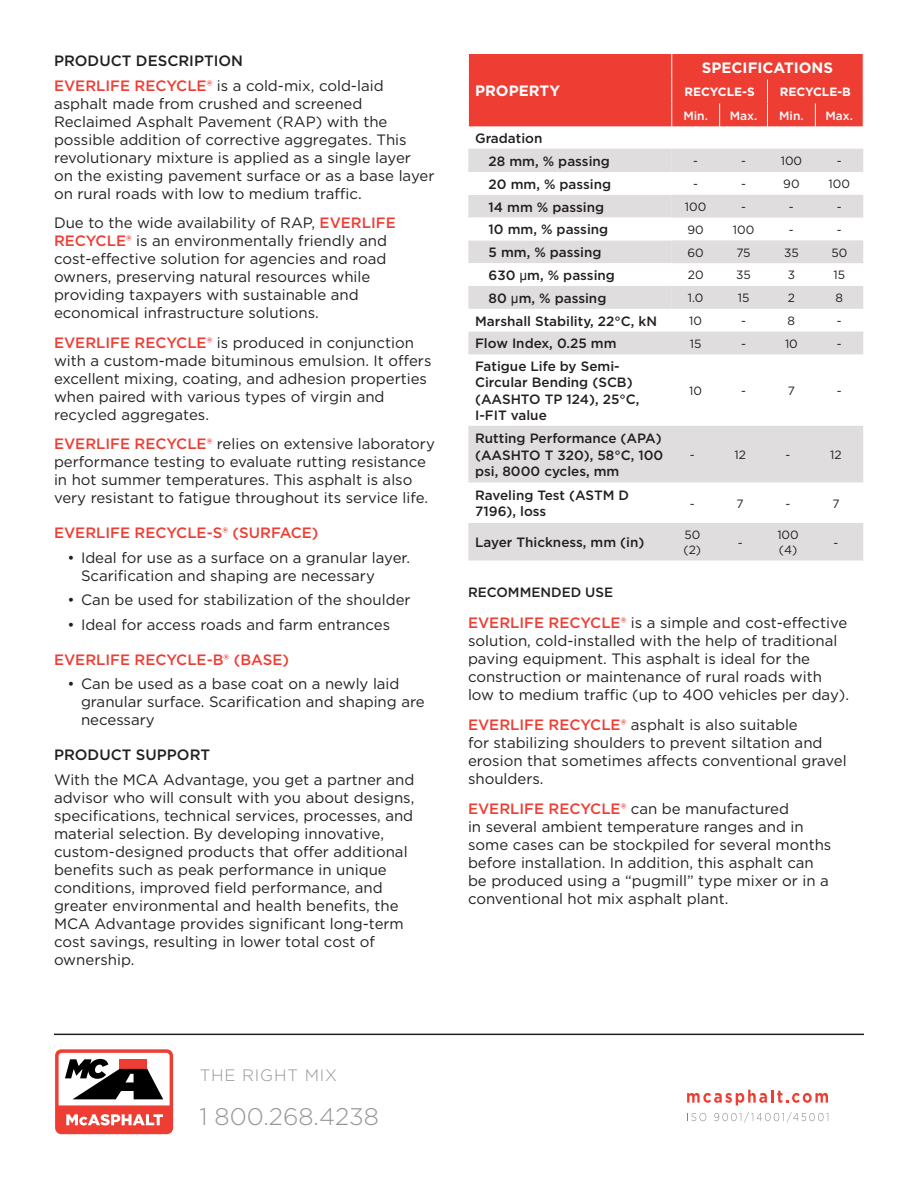
<style>
.page{position:relative;width:918px;height:1188px;background:#fff}
.page>*{position:absolute;margin:0;border:0;box-sizing:border-box;transform-origin:0 0}
.t1{font:300 24px "Gotham";color:#939598}
.t2{font:300 16.5px "Gotham";letter-spacing:.05em;color:#939598}
.Paragraph{font:15px/18px "Gotham";color:#231f20}
.Heading_1{font:500 15px "Gotham";color:#ee3e34}
.Heading_1-2{font:500 15px "Gotham";color:#231f20}
.Heading_1_Centered{font:700 15px "Gotham";color:#fff}
.Heading_1-3{font:700 15px "Gotham";color:#fff}
.Column_1{font:500 13.5px/16.2px "Gotham";color:#231f20}
.Heading_1-4{font:500 13.5px "Gotham";color:#231f20}
.Reference_Data{font:12px/14.4px "Gotham";color:#231f20}
.Heading_2{font:500 12px "Gotham";color:#fff}
.Heading_1_Centered-2{font:700 12px "Gotham";color:#fff}
.Heading_1-5{font:700 12px "Gotham";color:#fff}
.s1{font-weight:500;color:#ee3e34}
.s2{font-family:"Arial";font-weight:400}
</style>
<div class="page">
<svg style="left:687px;top:1090px;width:141px;height:15px"></svg>
<svg style="left:687px;top:1113px;width:19px;height:8px"></svg>
<svg style="left:714px;top:1112px;width:114px;height:11px"></svg>
<hr style="left:54px;top:1034px;width:810px;height:1px;background:#231f20">
<svg style="left:55px;top:1049px;width:118px;height:85px"></svg>
<svg style="left:468px;top:149px;width:395px;height:205px;fill:#dfddde"></svg>
<svg style="left:468px;top:149px;width:204px;height:160px"></svg>
<svg style="left:468px;top:426px;width:395px;height:134px;fill:#dfddde"></svg>
<div style="left:468px;top:54px;width:396px;height:73px;background:#ee3e34"></div>
<p class="Heading_1-2" style="left:54px;top:51px;width:191px">PRODUCT DESCRIPTION</p>
<p class="Paragraph" style="left:54px;top:76px;width:382px"><span class="s1">EVERLIFE RECYCLE®</span> is a cold-mix, cold-laid asphalt made from crushed and screened Reclaimed Asphalt Pavement (RAP) with the possible addition of corrective aggregates. This revolutionary mixture is applied as a single layer<br>on the existing pavement surface or as a base layer on rural roads with low to medium traffic.</p>
<p class="Paragraph" style="left:54px;top:214px;width:343px">Due to the wide availability of RAP, <span class="s1">EVERLIFE RECYCLE®</span> is an environmentally friendly and cost-effective solution for agencies and road owners, preserving natural resources while providing taxpayers with sustainable and economical infrastructure solutions.</p>
<p class="Paragraph" style="left:54px;top:333px;width:379px"><span class="s1">EVERLIFE RECYCLE®</span> is produced in conjunction with a custom-made bituminous emulsion. It offers excellent mixing, coating, and adhesion properties when paired with various types of virgin and recycled aggregates.</p>
<p class="Paragraph" style="left:54px;top:435px;width:382px"><span class="s1">EVERLIFE RECYCLE®</span> relies on extensive laboratory performance testing to evaluate rutting resistance in hot summer temperatures. This asphalt is also very resistant to fatigue throughout its service life.</p>
<p class="Heading_1" style="left:54px;top:523px;width:266px">EVERLIFE RECYCLE-S® (SURFACE)</p>
<p class="Paragraph" style="left:81px;top:548px;width:331px;text-indent:-14px">• Ideal for use as a surface on a granular layer.<br>Scarification and shaping are necessary</p>
<p class="Paragraph" style="left:68px;top:591px;width:345px">• Can be used for stabilization of the shoulder</p>
<p class="Paragraph" style="left:68px;top:616px;width:324px">• Ideal for access roads and farm entrances</p>
<p class="Heading_1" style="left:54px;top:650px;width:237px">EVERLIFE RECYCLE-B® (BASE)</p>
<p class="Paragraph" style="left:81px;top:675px;width:345px;text-indent:-14px">• Can be used as a base coat on a newly laid granular surface. Scarification and shaping are necessary</p>
<p class="Heading_1-2" style="left:54px;top:745px;width:158px">PRODUCT SUPPORT</p>
<p class="Paragraph" style="left:54px;top:770px;width:362px">With the MCA Advantage, you get a partner and advisor who will consult with you about designs, specifications, technical services, processes, and material selection. By developing innovative, custom-designed products that offer additional benefits such as peak performance in unique conditions, improved field performance, and greater environmental and health benefits, the MCA Advantage provides significant long-term cost savings, resulting in lower total cost of ownership.</p>
<p class="Heading_1-3" style="left:475px;top:81px;width:86px">PROPERTY</p>
<p class="Heading_1_Centered" style="left:702px;top:57px;width:133px">SPECIFICATIONS</p>
<p class="Heading_1_Centered-2" style="left:685px;top:84px;width:72px">RECYCLE-S</p>
<p class="Heading_1-5" style="left:780px;top:84px;width:73px">RECYCLE-B</p>
<p class="Heading_2" style="left:683px;top:108px;width:26px">Min.</p>
<p class="Heading_2" style="left:730px;top:108px;width:29px">Max.</p>
<p class="Heading_2" style="left:779px;top:108px;width:26px">Min.</p>
<p class="Heading_2" style="left:825px;top:108px;width:29px">Max.</p>
<p class="Column_1" style="left:475px;top:130px;width:69px">Gradation</p>
<p class="Column_1" style="left:489px;top:153px;width:123px">28 mm, % passing</p>
<p class="Reference_Data" style="left:693px;top:153px;width:6px">-</p>
<p class="Reference_Data" style="left:741px;top:153px;width:6px">-</p>
<p class="Reference_Data" style="left:781px;top:153px;width:23px">100</p>
<p class="Reference_Data" style="left:837px;top:153px;width:6px">-</p>
<p class="Column_1" style="left:489px;top:176px;width:124px">20 mm, % passing</p>
<p class="Reference_Data" style="left:693px;top:176px;width:6px">-</p>
<p class="Reference_Data" style="left:741px;top:176px;width:6px">-</p>
<p class="Reference_Data" style="left:783px;top:176px;width:18px">90</p>
<p class="Reference_Data" style="left:829px;top:176px;width:23px">100</p>
<p class="Column_1" style="left:489px;top:199px;width:117px">14 mm % passing</p>
<p class="Reference_Data" style="left:685px;top:199px;width:23px">100</p>
<p class="Reference_Data" style="left:741px;top:199px;width:6px">-</p>
<p class="Reference_Data" style="left:789px;top:199px;width:6px">-</p>
<p class="Reference_Data" style="left:837px;top:199px;width:6px">-</p>
<p class="Column_1" style="left:489px;top:221px;width:121px">10 mm, % passing</p>
<p class="Reference_Data" style="left:688px;top:222px;width:18px">90</p>
<p class="Reference_Data" style="left:733px;top:222px;width:23px">100</p>
<p class="Reference_Data" style="left:789px;top:222px;width:6px">-</p>
<p class="Reference_Data" style="left:837px;top:222px;width:6px">-</p>
<p class="Column_1" style="left:489px;top:244px;width:114px">5 mm, % passing</p>
<p class="Reference_Data" style="left:688px;top:245px;width:18px">60</p>
<p class="Reference_Data" style="left:736px;top:245px;width:16px">75</p>
<p class="Reference_Data" style="left:784px;top:245px;width:16px">35</p>
<p class="Reference_Data" style="left:831px;top:245px;width:17px">50</p>
<p class="Column_1" style="left:489px;top:267px;width:128px">630 <span class="s2">µ</span>m, % passing</p>
<p class="Reference_Data" style="left:688px;top:268px;width:17px">20</p>
<p class="Reference_Data" style="left:736px;top:268px;width:16px">35</p>
<p class="Reference_Data" style="left:788px;top:268px;width:9px">3</p>
<p class="Reference_Data" style="left:833px;top:268px;width:13px">15</p>
<p class="Column_1" style="left:489px;top:290px;width:119px">80 <span class="s2">µ</span>m, % passing</p>
<p class="Reference_Data" style="left:688px;top:290px;width:17px">1.0</p>
<p class="Reference_Data" style="left:738px;top:290px;width:13px">15</p>
<p class="Reference_Data" style="left:788px;top:290px;width:9px">2</p>
<p class="Reference_Data" style="left:836px;top:290px;width:9px">8</p>
<p class="Column_1" style="left:475px;top:313px;width:183px">Marshall Stability, 22°C, kN</p>
<p class="Reference_Data" style="left:689px;top:313px;width:14px">10</p>
<p class="Reference_Data" style="left:741px;top:313px;width:6px">-</p>
<p class="Reference_Data" style="left:788px;top:313px;width:9px">8</p>
<p class="Reference_Data" style="left:837px;top:313px;width:6px">-</p>
<p class="Column_1" style="left:475px;top:335px;width:143px">Flow Index, 0.25 mm</p>
<p class="Reference_Data" style="left:690px;top:336px;width:13px">15</p>
<p class="Reference_Data" style="left:741px;top:336px;width:6px">-</p>
<p class="Reference_Data" style="left:785px;top:336px;width:14px">10</p>
<p class="Reference_Data" style="left:837px;top:336px;width:6px">-</p>
<p class="Column_1" style="left:475px;top:358px;width:166px">Fatigue Life by Semi-<br>Circular Bending (SCB) (AASHTO TP 124), 25°C,<br>I-FIT value</p>
<p class="Reference_Data" style="left:689px;top:383px;width:14px">10</p>
<p class="Reference_Data" style="left:741px;top:383px;width:6px">-</p>
<p class="Reference_Data" style="left:788px;top:383px;width:9px">7</p>
<p class="Reference_Data" style="left:837px;top:383px;width:6px">-</p>
<p class="Column_1" style="left:475px;top:430px;width:190px;text-align:justify">Rutting Performance (APA) (AASHTO T 320), 58°C, 100 psi, 8000 cycles, mm</p>
<p class="Column_1" style="left:475px;top:487px;width:155px">Raveling Test (ASTM D<br>7196), loss</p>
<p class="Reference_Data" style="left:690px;top:447px;width:6px">-</p>
<p class="Reference_Data" style="left:734px;top:447px;width:13px">12</p>
<p class="Reference_Data" style="left:786px;top:447px;width:6px">-</p>
<p class="Reference_Data" style="left:830px;top:447px;width:13px">12</p>
<p class="Reference_Data" style="left:690px;top:496px;width:6px">-</p>
<p class="Reference_Data" style="left:737px;top:496px;width:9px">7</p>
<p class="Reference_Data" style="left:786px;top:496px;width:6px">-</p>
<p class="Reference_Data" style="left:832px;top:496px;width:9px">7</p>
<p class="Column_1" style="left:475px;top:534px;width:171px">Layer Thickness, mm (in)</p>
<p class="Reference_Data" style="left:684px;top:528px;width:19px">50 (2)</p>
<p class="Reference_Data" style="left:738px;top:535px;width:6px">-</p>
<p class="Reference_Data" style="left:777px;top:528px;width:23px">100 (4)</p>
<p class="Reference_Data" style="left:833px;top:535px;width:6px">-</p>
<p class="Heading_1-4" style="left:468px;top:583px;width:147px">RECOMMENDED USE</p>
<p class="Paragraph" style="left:468px;top:614px;width:383px"><span class="s1">EVERLIFE RECYCLE®</span> is a simple and cost-effective solution, cold-installed with the help of traditional paving equipment. This asphalt is ideal for the construction or maintenance of rural roads with low to medium traffic (up to 400 vehicles per day).</p>
<p class="Paragraph" style="left:468px;top:715px;width:380px"><span class="s1">EVERLIFE RECYCLE®</span> asphalt is also suitable<br>for stabilizing shoulders to prevent siltation and erosion that sometimes affects conventional gravel shoulders.</p>
<p class="Paragraph" style="left:468px;top:799px;width:365px"><span class="s1">EVERLIFE RECYCLE®</span> can be manufactured<br>in several ambient temperature ranges and in some cases can be stockpiled for several months before installation. In addition, this asphalt can be produced using a “pugmill” type mixer or in a conventional hot mix asphalt plant.</p>
<p class="t2" style="left:200px;top:1064px;width:139px">THE RIGHT MIX</p>
<h1 class="t1" style="left:199px;top:1101px;width:181px">1 800.268.4238</h1>
</div>
